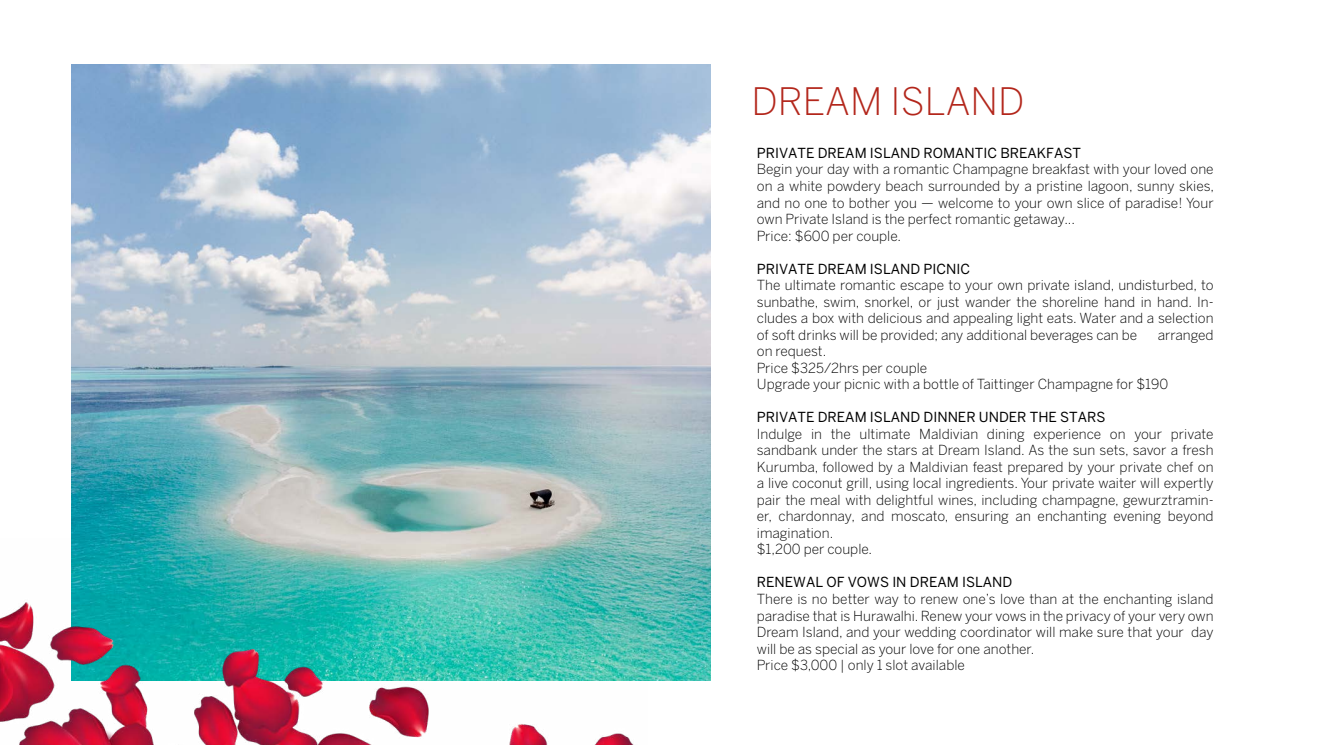
<style>
.page{position:relative;width:1326px;height:745px;background:#fff}
.page>*{position:absolute;margin:0;border:0;box-sizing:border-box;transform-origin:0 0}
.t1{font:300 37.5px "Benton Sans";color:#b3261b}
.t2{font:300 13.75px/16.5px "Benton Sans";color:#000}
.t3{font:13.75px "Benton Sans";color:#000}
</style>
<div class="page">
<img style="left:72px;top:65px;width:638px;height:614px">
<img style="left:0;top:537px;width:647px;height:207px">
<h1 class="t1" style="left:751px;top:79px;width:274px">DREAM ISLAND</h1>
<p class="t3" style="left:756px;top:145px;width:326px">PRIVATE DREAM ISLAND ROMANTIC BREAKFAST</p>
<p class="t2" style="left:756px;top:161px;width:458px">Begin your day with a romantic Champagne breakfast with your loved one on a white powdery beach surrounded by a pristine lagoon, sunny skies, and no one to bother you — welcome to your own slice of paradise! Your own Private Island is the perfect romantic getaway...<br>Price: $600 per couple.</p>
<p class="t3" style="left:756px;top:260px;width:215px">PRIVATE DREAM ISLAND PICNIC</p>
<p class="t2" style="left:756px;top:276px;width:458px;text-align:justify">The ultimate romantic escape to your own private island, undisturbed, to sunbathe, swim, snorkel, or just wander the shoreline hand in hand. In&shy;cludes a box with delicious and appealing light eats. Water and a selection of soft drinks will be provided; any additional beverages can be</p>
<p class="t2" style="left:1157px;top:326px;width:57px">arranged</p>
<p class="t2" style="left:756px;top:342px;width:413px">on request.<br>Price $325/2hrs per couple<br>Upgrade your picnic with a bottle of Taittinger Champagne for $190</p>
<p class="t3" style="left:756px;top:409px;width:350px">PRIVATE DREAM ISLAND DINNER UNDER THE STARS</p>
<p class="t2" style="left:756px;top:425px;width:458px">Indulge in the ultimate Maldivian dining experience on your private sandbank under the stars at Dream Island. As the sun sets, savor a fresh Kurumba, followed by a Maldivian feast prepared by your private chef on a live coconut grill, using local ingredients. Your private waiter will expertly pair the meal with delightful wines, including champagne, gewurztramin&shy;er, chardonnay, and moscato, ensuring an enchanting evening beyond imagination.<br>$1,200 per couple.</p>
<p class="t3" style="left:756px;top:574px;width:257px">RENEWAL OF VOWS IN DREAM ISLAND</p>
<p class="t2" style="left:756px;top:590px;width:458px">There is no better way to renew one’s love than at the enchanting island paradise that is Hurawalhi. Renew your vows in the privacy of your very own Dream Island, and your wedding coordinator will make sure that your day will be as special as your love for one another.<br>Price $3,000 | only 1 slot available</p>
</div>
